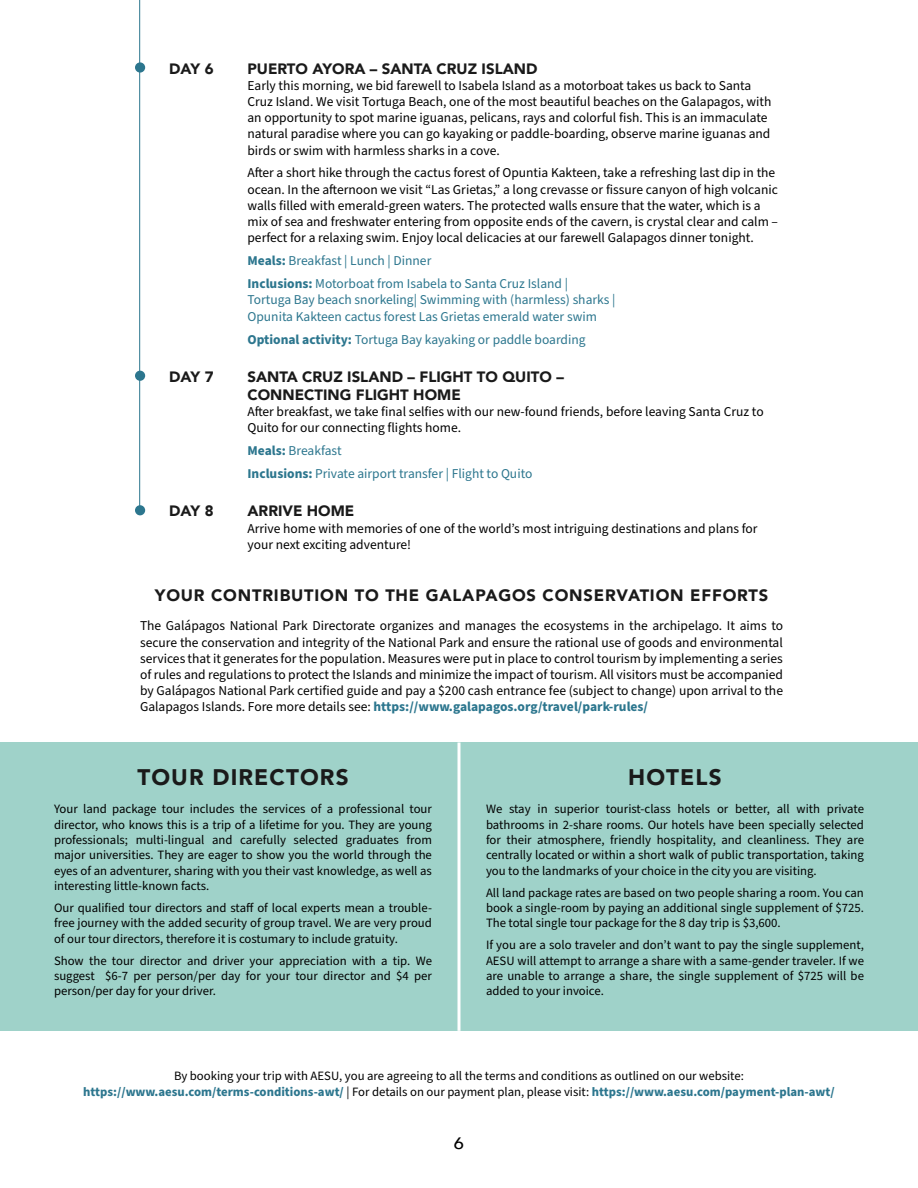
<style>
.page{position:relative;width:918px;height:1188px;background:#fff}
.page>*{position:absolute;margin:0;border:0;box-sizing:border-box;transform-origin:0 0}
.t1{font:900 22.5px "Avenir";letter-spacing:.05em;color:#1a1a1a}
.t2{font:900 16.5px "Avenir";letter-spacing:.05em;color:#1a1a1a}
.t3{font:500 16.5px "Avenir";color:#000101;scale:1.1 1}
.t4{font:900 15px/18px "Avenir";color:#1a1a1a}
.t5{font:13.5px/16.2px "Source Sans Pro";color:#000}
.t6{font:13.5px/23px "Source Sans Pro";color:#2c768e}
.t7{font:12.75px/15.3px "Source Sans Pro";color:#000;text-align:justify}
.s1{font-weight:700}
.s2{font-weight:700;color:#2c768e}
</style>
<div class="page">
<hr style="left:139px;top:0;width:1px;height:510px;background:#2c768e">
<div style="left:135px;top:62px;width:10px;height:11px;background:#2c768e;border-radius:50%"></div>
<div style="left:135px;top:371px;width:10px;height:10px;background:#2c768e;border-radius:50%"></div>
<div style="left:135px;top:505px;width:10px;height:10px;background:#2c768e;border-radius:50%"></div>
<div style="left:0;top:742px;width:918px;height:289px;background:#9fd2c9"></div>
<hr style="left:458px;top:742px;width:2px;height:289px;background:#fff">
<p class="t4" style="left:169px;top:59px;width:46px">DAY 6</p>
<p class="t4" style="left:169px;top:367px;width:46px">DAY 7</p>
<p class="t4" style="left:169px;top:502px;width:46px">DAY 8</p>
<p class="t4" style="left:248px;top:59px;width:291px">PUERTO AYORA – SANTA CRUZ ISLAND</p>
<p class="t5" style="left:248px;top:78px;width:525px">Early this morning, we bid farewell to Isabela Island as a motorboat takes us back to Santa Cruz Island. We visit Tortuga Beach, one of the most beautiful beaches on the Galapagos, with an opportunity to spot marine iguanas, pelicans, rays and colorful fish. This is an immaculate natural paradise where you can go kayaking or paddle-boarding, observe marine iguanas and birds or swim with harmless sharks in a cove.</p>
<p class="t5" style="left:248px;top:165px;width:532px">After a short hike through the cactus forest of Opuntia Kakteen, take a refreshing last dip in the ocean. In the afternoon we visit “Las Grietas,” a long crevasse or fissure canyon of high volcanic walls filled with emerald-green waters. The protected walls ensure that the water, which is a mix of sea and freshwater entering from opposite ends of the cavern, is crystal clear and calm – perfect for a relaxing swim. Enjoy local delicacies at our farewell Galapagos dinner tonight.</p>
<p class="t6" style="left:248px;top:250px;width:322px"><span class="s1">Meals:</span> Breakfast | Lunch | Dinner<br><span class="s1">Inclusions:</span> Motorboat from Isabela to Santa Cruz Island |</p>
<p class="t6" style="left:248px;top:292px;width:369px;line-height:16.2px">Tortuga Bay beach snorkeling| Swimming with (harmless) sharks |<br>Opunita Kakteen cactus forest Las Grietas emerald water swim</p>
<p class="t6" style="left:248px;top:328px;width:340px"><span class="s1">Optional activity:</span> Tortuga Bay kayaking or paddle boarding</p>
<p class="t4" style="left:248px;top:367px;width:318px">SANTA CRUZ ISLAND – FLIGHT TO QUITO –<br>CONNECTING FLIGHT HOME</p>
<p class="t5" style="left:248px;top:404px;width:518px">After breakfast, we take final selfies with our new-found friends, before leaving Santa Cruz to<br>Quito for our connecting flights home.</p>
<p class="t6" style="left:248px;top:440px;width:286px"><span class="s1">Meals:</span> Breakfast<br><span class="s1">Inclusions:</span> Private airport transfer | Flight to Quito</p>
<p class="t4" style="left:248px;top:502px;width:108px">ARRIVE HOME</p>
<p class="t5" style="left:248px;top:520px;width:512px">Arrive home with memories of one of the world’s most intriguing destinations and plans for your next exciting adventure!</p>
<p class="t2" style="left:155px;top:581px;width:615px">YOUR CONTRIBUTION TO THE GALAPAGOS CONSERVATION EFFORTS</p>
<p class="t5" style="left:140px;top:618px;width:645px;text-align:justify">The Galápagos National Park Directorate organizes and manages the ecosystems in the archipelago. It aims to secure the conservation and integrity of the National Park and ensure the rational use of goods and environmental services that it generates for the population. Measures were put in place to control tourism by implementing a series of rules and regulations to protect the Islands and minimize the impact of tourism. All visitors must be accompanied by Galápagos National Park certified guide and pay a $200 cash entrance fee (subject to change) upon arrival to the Galapagos Islands. Fore more details see: <span class="s2">https://www.galapagos.org/travel/park-rules/</span></p>
<h1 class="t1" style="left:137px;top:758px;width:213px">TOUR DIRECTORS</h1>
<p class="t7" style="left:54px;top:802px;width:380px">Your land package tour includes the services of a professional tour director, who knows this is a trip of a lifetime for you. They are young professionals; multi-lingual and carefully selected graduates from major universities. They are eager to show you the world through the eyes of an adventurer, sharing with you their vast knowledge, as well as interesting little-known facts.</p>
<p class="t7" style="left:54px;top:901px;width:379px">Our qualified tour directors and staff of local experts mean a trouble&shy;free journey with the added security of group travel. We are very proud of our tour directors, therefore it is costumary to include gratuity.</p>
<p class="t7" style="left:54px;top:953px;width:380px">Show the tour director and driver your appreciation with a tip. We suggest $6-7 per person/per day for your tour director and $4 per person/per day for your driver.</p>
<h1 class="t1" style="left:628px;top:758px;width:95px">HOTELS</h1>
<p class="t7" style="left:486px;top:802px;width:380px">We stay in superior tourist-class hotels or better, all with private bathrooms in 2-share rooms. Our hotels have been specially selected for their atmosphere, friendly hospitality, and cleanliness. They are centrally located or within a short walk of public transportation, taking you to the landmarks of your choice in the city you are visiting.</p>
<p class="t7" style="left:486px;top:885px;width:380px">All land package rates are based on two people sharing a room. You can book a single-room by paying an additional single supplement of $725.<br>The total single tour package for the 8 day trip is $3,600.</p>
<p class="t7" style="left:486px;top:938px;width:380px">If you are a solo traveler and don’t want to pay the single supplement, AESU will attempt to arrange a share with a same-gender traveler. If we are unable to arrange a share, the single supplement of $725 will be added to your invoice.</p>
<p class="t7" style="left:83px;top:1069px;width:753px;text-align:center">By booking your trip with AESU, you are agreeing to all the terms and conditions as outlined on our website: <span class="s2">https://www.aesu.com/terms-conditions-awt/</span> | For details on our payment plan, please visit: <span class="s2">https://www.aesu.com/payment-plan-awt/</span></p>
<p class="t3" style="left:454px;top:1129px;width:11px">6</p>
</div>
